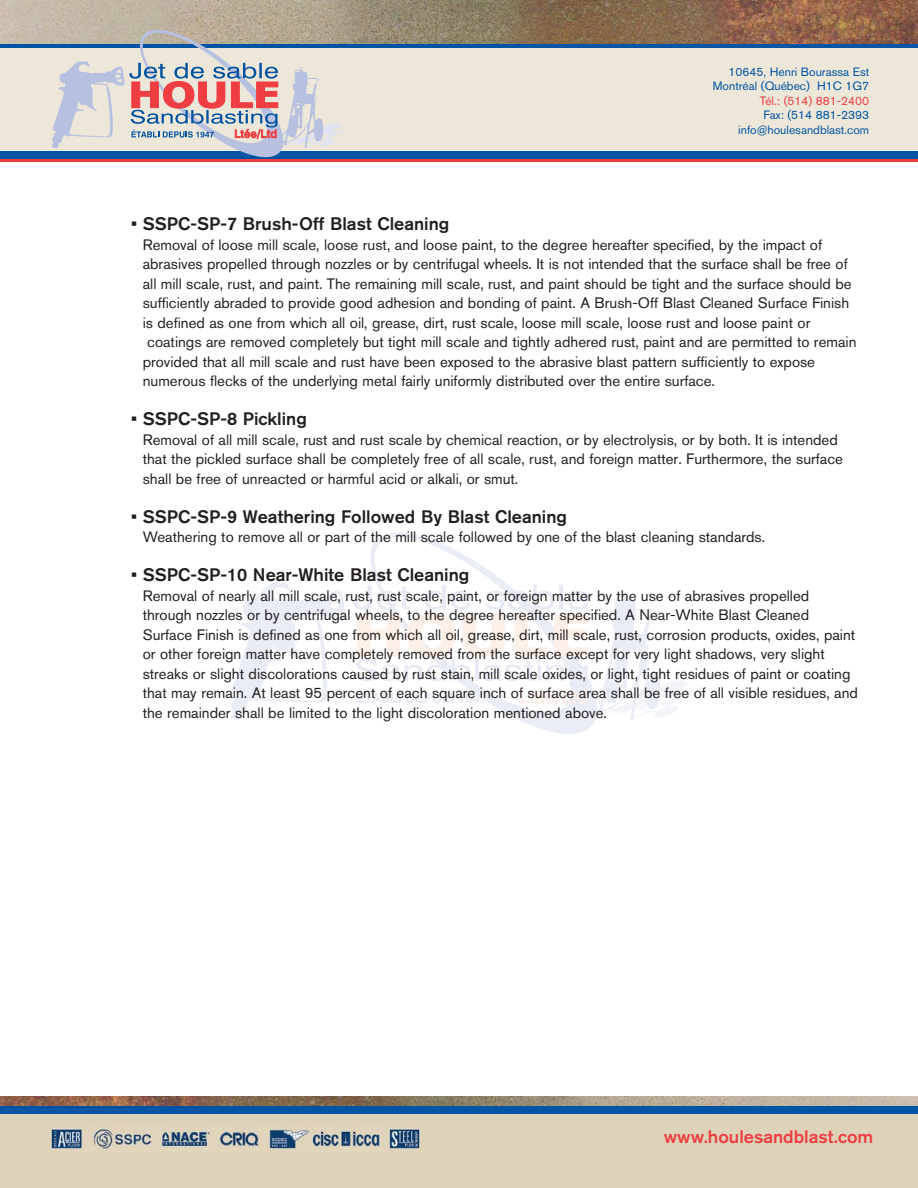
<style>
.page{position:relative;width:918px;height:1188px;background:#fff}
.page>*{position:absolute;margin:0;border:0;box-sizing:border-box;transform-origin:0 0}
.t1{font:500 18px "Nissan AG";color:#231f20}
.t2{font:500 18px "Nissan AG";color:#ef3e42}
.t3{font:15px/19.5px "Nissan AG";color:#231f20}
.t4{font:12px/14.5px "Nissan AG";color:#0054a4;text-align:right}
.t5{font:12px "Nissan AG";color:#ef3e42}
</style>
<div class="page">
<img style="left:0;top:0;width:918px;height:45px">
<img style="left:0;top:1096px;width:918px;height:11px">
<div style="left:0;top:46px;width:918px;height:107px;background:#ede7da"></div>
<div style="left:0;top:151px;width:918px;height:10px;background:#0054a4"></div>
<div style="left:0;top:1110px;width:918px;height:78px;background:#ded3b9"></div>
<hr style="left:0;top:45px;width:918px;height:3px;background:#0054a4">
<hr style="left:0;top:159px;width:918px;height:3px;background:#ef3e42">
<svg style="left:52px;top:21px;width:299px;height:137px"></svg>
<svg style="left:370px;top:533px;width:225px;height:201px"></svg>
<svg style="left:231px;top:582px;width:115px;height:138px"></svg>
<svg style="left:354px;top:585px;width:348px;height:135px"></svg>
<div style="left:0;top:1107px;width:918px;height:7px;background:#0054a4"></div>
<img style="left:50px;top:1127px;width:371px;height:25px">
<p class="t4" style="left:713px;top:66px;width:158px">10645, Henri Bourassa Est<br>Montréal (Québec) H1C 1G7</p>
<p class="t5" style="left:760px;top:96px;width:111px">Tél.: (514) 881-2400</p>
<p class="t4" style="left:738px;top:109px;width:132px">Fax: (514 881-2393 info@houlesandblast.com</p>
<p class="t1" style="left:131px;top:217px;width:320px">• SSPC-SP-7 Brush-Off Blast Cleaning</p>
<p class="t3" style="left:143px;top:236px;width:715px">Removal of loose mill scale, loose rust, and loose paint, to the degree hereafter specified, by the impact of abrasives propelled through nozzles or by centrifugal wheels. It is not intended that the surface shall be free of all mill scale, rust, and paint. The remaining mill scale, rust, and paint should be tight and the surface should be sufficiently abraded to provide good adhesion and bonding of paint. A Brush-Off Blast Cleaned Surface Finish is defined as one from which all oil, grease, dirt, rust scale, loose mill scale, loose rust and loose paint or coatings are removed completely but tight mill scale and tightly adhered rust, paint and are permitted to remain provided that all mill scale and rust have been exposed to the abrasive blast pattern sufficiently to expose numerous flecks of the underlying metal fairly uniformly distributed over the entire surface.</p>
<p class="t1" style="left:131px;top:412px;width:177px">• SSPC-SP-8 Pickling</p>
<p class="t3" style="left:143px;top:431px;width:702px">Removal of all mill scale, rust and rust scale by chemical reaction, or by electrolysis, or by both. It is intended that the pickled surface shall be completely free of all scale, rust, and foreign matter. Furthermore, the surface shall be free of unreacted or harmful acid or alkali, or smut.</p>
<p class="t1" style="left:131px;top:510px;width:437px">• SSPC-SP-9 Weathering Followed By Blast Cleaning</p>
<p class="t3" style="left:143px;top:529px;width:624px">Weathering to remove all or part of the mill scale followed by one of the blast cleaning standards.</p>
<p class="t1" style="left:131px;top:568px;width:340px">• SSPC-SP-10 Near-White Blast Cleaning</p>
<p class="t3" style="left:143px;top:587px;width:717px">Removal of nearly all mill scale, rust, rust scale, paint, or foreign matter by the use of abrasives propelled through nozzles or by centrifugal wheels, to the degree hereafter specified. A Near-White Blast Cleaned Surface Finish is defined as one from which all oil, grease, dirt, mill scale, rust, corrosion products, oxides, paint or other foreign matter have completely removed from the surface except for very light shadows, very slight streaks or slight discolorations caused by rust stain, mill scale oxides, or light, tight residues of paint or coating that may remain. At least 95 percent of each square inch of surface area shall be free of all visible residues, and the remainder shall be limited to the light discoloration mentioned above.</p>
<p class="t2" style="left:664px;top:1131px;width:211px">www.houlesandblast.com</p>
</div>
